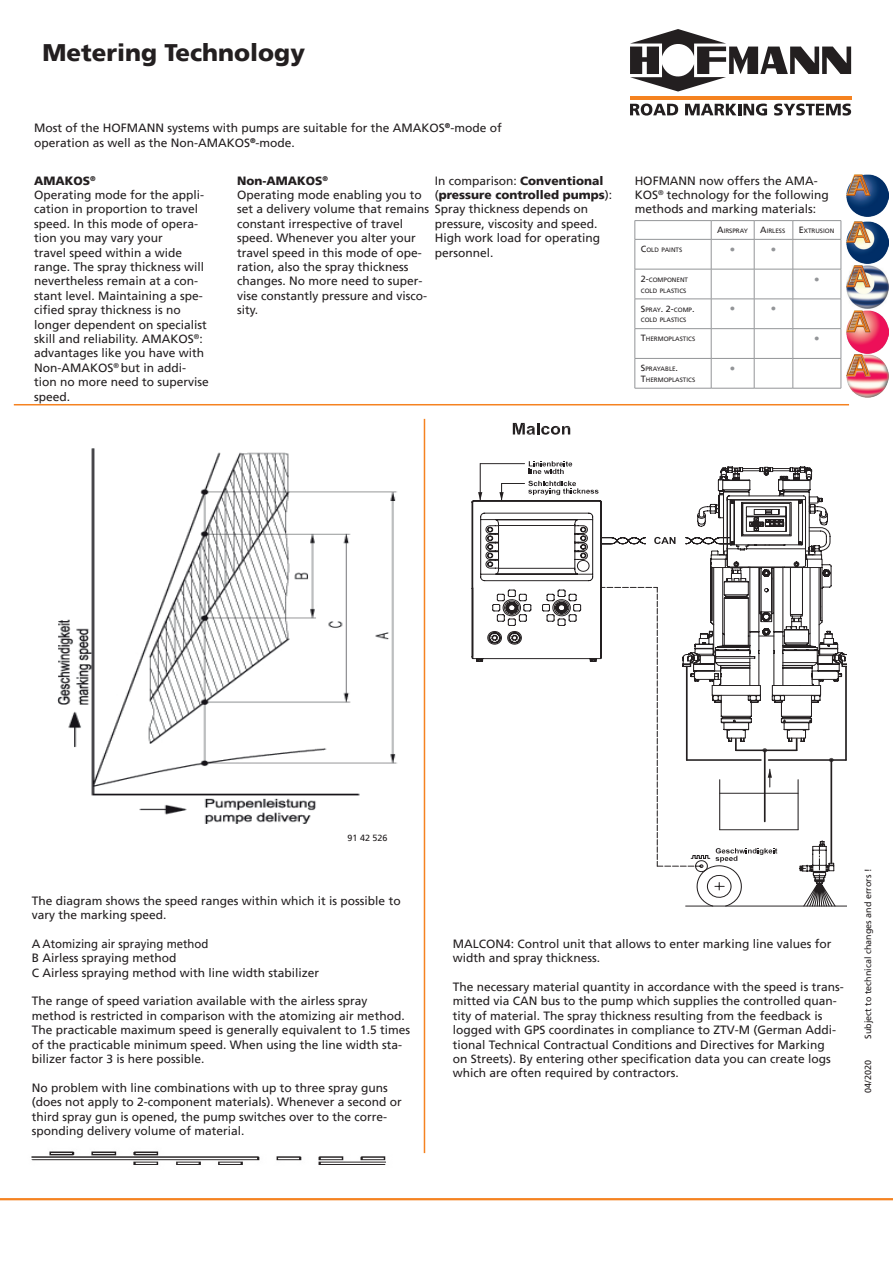
<style>
.page{position:relative;width:893px;height:1263px;background:#fff}
.page>*{position:absolute;margin:0;border:0;box-sizing:border-box;transform-origin:0 0}
.t1{font:900 24px "Frutiger";color:#231f20}
.t2{font:12px/14.4px "Frutiger";color:#231f20}
.t3{font:9px "Frutiger";color:#231f20}
.t4{font:9px "Arial";color:#939598}
.t5{font:9px "Frutiger";color:#231f20}
.t6{font:6.3px/10.8px "Frutiger";color:#231f20}
.s1{font-weight:900}
.s2{font-size:9px}
</style>
<div class="page">
<hr style="left:14px;top:404px;width:835px;height:1px;background:#f58220">
<img style="left:846px;top:266px;width:43px;height:42px">
<img style="left:846px;top:174px;width:43px;height:43px">
<img style="left:846px;top:355px;width:43px;height:42px">
<img style="left:846px;top:311px;width:43px;height:42px">
<img style="left:846px;top:221px;width:43px;height:43px">
<hr style="left:635px;top:220px;width:76px;height:1px;background:#939598">
<hr style="left:711px;top:220px;width:43px;height:1px;background:#939598">
<hr style="left:754px;top:220px;width:39px;height:1px;background:#939598">
<hr style="left:793px;top:220px;width:48px;height:1px;background:#939598">
<hr style="left:635px;top:239px;width:76px;height:1px;background:#939598">
<svg style="left:635px;top:221px;width:1px;height:48px"></svg>
<hr style="left:711px;top:239px;width:43px;height:1px;background:#939598">
<svg style="left:711px;top:221px;width:1px;height:48px"></svg>
<hr style="left:754px;top:239px;width:39px;height:1px;background:#939598">
<svg style="left:754px;top:221px;width:1px;height:48px"></svg>
<hr style="left:793px;top:239px;width:48px;height:1px;background:#939598">
<svg style="left:793px;top:221px;width:1px;height:48px"></svg>
<svg style="left:841px;top:221px;width:1px;height:48px"></svg>
<hr style="left:635px;top:269px;width:76px;height:1px;background:#939598">
<hr style="left:635px;top:269px;width:1px;height:30px;background:#939598">
<hr style="left:711px;top:269px;width:43px;height:1px;background:#939598">
<hr style="left:711px;top:269px;width:1px;height:30px;background:#939598">
<hr style="left:754px;top:269px;width:39px;height:1px;background:#939598">
<hr style="left:754px;top:269px;width:1px;height:30px;background:#939598">
<hr style="left:793px;top:269px;width:48px;height:1px;background:#939598">
<hr style="left:793px;top:269px;width:1px;height:30px;background:#939598">
<hr style="left:841px;top:269px;width:1px;height:30px;background:#939598">
<hr style="left:635px;top:299px;width:76px;height:1px;background:#939598">
<hr style="left:711px;top:299px;width:43px;height:1px;background:#939598">
<hr style="left:754px;top:299px;width:39px;height:1px;background:#939598">
<hr style="left:793px;top:299px;width:48px;height:1px;background:#939598">
<hr style="left:635px;top:328px;width:76px;height:1px;background:#939598">
<hr style="left:711px;top:328px;width:43px;height:1px;background:#939598">
<hr style="left:754px;top:328px;width:39px;height:1px;background:#939598">
<hr style="left:793px;top:328px;width:48px;height:1px;background:#939598">
<hr style="left:635px;top:358px;width:76px;height:1px;background:#939598">
<svg style="left:635px;top:299px;width:1px;height:89px"></svg>
<hr style="left:711px;top:358px;width:43px;height:1px;background:#939598">
<svg style="left:711px;top:299px;width:1px;height:89px"></svg>
<hr style="left:754px;top:358px;width:39px;height:1px;background:#939598">
<svg style="left:754px;top:299px;width:1px;height:89px"></svg>
<hr style="left:793px;top:358px;width:48px;height:1px;background:#939598">
<svg style="left:793px;top:299px;width:1px;height:89px"></svg>
<svg style="left:841px;top:299px;width:1px;height:89px"></svg>
<hr style="left:635px;top:388px;width:76px;height:1px;background:#939598">
<hr style="left:711px;top:388px;width:43px;height:1px;background:#939598">
<hr style="left:754px;top:388px;width:39px;height:1px;background:#939598">
<hr style="left:793px;top:388px;width:48px;height:1px;background:#939598">
<img style="left:31px;top:1151px;width:355px;height:14px">
<hr style="left:424px;top:419px;width:1px;height:734px;background:#f58220">
<img style="left:57px;top:448px;width:340px;height:376px">
<svg style="left:471px;top:422px;width:375px;height:485px"></svg>
<hr style="left:630px;top:96px;width:221px;height:3px;background:#f58220">
<svg style="left:630px;top:29px;width:221px;height:63px"></svg>
<svg style="left:630px;top:104px;width:48px;height:12px"></svg>
<svg style="left:685px;top:104px;width:82px;height:12px"></svg>
<svg style="left:774px;top:104px;width:77px;height:12px"></svg>
<hr style="left:0;top:1198px;width:893px;height:2px;background:#f58220">
<div style="left:355px;top:812px;width:48px;height:16px;background:#fff"></div>
<h1 class="t1" style="left:43px;top:38px;width:264px">Metering Technology</h1>
<p class="t2" style="left:34px;top:121px;width:469px">Most of the HOFMANN systems with pumps are suitable for the AMAKOS<sup>®</sup>-mode of operation as well as the Non-AMAKOS<sup>®</sup>-mode.</p>
<p class="t2" style="left:435px;top:173px;width:179px">In comparison: <span class="s1">Conventional </span>(<span class="s1">pressure controlled pumps</span>):<br>Spray thickness depends on pressure, viscosity and speed.<br>High work load for operating personnel.</p>
<p class="t2" style="left:34px;top:173px;width:176px"><span class="s1">AMAKOS</span><sup>®<br></sup>Operating mode for the appli&shy;cation in proportion to travel speed. In this mode of opera&shy;tion you may vary your<br>travel speed within a wide range. The spray thickness will nevertheless remain at a con&shy;stant level. Maintaining a spe&shy;cified spray thickness is no longer dependent on specialist skill and reliability. AMAKOS<sup>®</sup>: advantages like you have with<br>Non-AMAKOS<sup>®</sup> but in addi&shy;tion no more need to supervise speed.</p>
<p class="t2" style="left:237px;top:173px;width:194px"><span class="s1">Non-AMAKOS</span><sup>®<br></sup>Operating mode enabling you to set a delivery volume that remains constant irrespective of travel speed. Whenever you alter your travel speed in this mode of ope&shy;ration, also the spray thickness changes. No more need to super&shy;vise constantly pressure and visco&shy;sity.</p>
<p class="t2" style="left:635px;top:173px;width:196px">HOFMANN now offers the AMA-<br>KOS<sup>®</sup> technology for the following methods and marking materials:</p>
<p class="t6" style="left:717px;top:226px;width:32px"><span class="s2">A</span>IRSPRAY</p>
<p class="t6" style="left:760px;top:226px;width:27px"><span class="s2">A</span>IRLESS</p>
<p class="t6" style="left:799px;top:226px;width:37px"><span class="s2">E</span>XTRUSION</p>
<p class="t6" style="left:641px;top:245px;width:43px"><span class="s2">C</span>OLD PAINTS</p>
<p class="t4" style="left:730px;top:243px;width:7px">●</p>
<p class="t4" style="left:771px;top:243px;width:7px">●</p>
<p class="t6" style="left:641px;top:274px;width:49px"><span class="s2">2-</span>COMPONENT<br>COLD PLASTICS</p>
<p class="t4" style="left:814px;top:272px;width:7px">●</p>
<p class="t6" style="left:641px;top:304px;width:55px"><span class="s2">S</span>PRAY<span class="s2">. 2-</span>COMP<span class="s2">.<br></span>COLD PLASTICS</p>
<p class="t4" style="left:730px;top:302px;width:7px">●</p>
<p class="t4" style="left:771px;top:302px;width:7px">●</p>
<p class="t6" style="left:641px;top:334px;width:56px"><span class="s2">T</span>HERMOPLASTICS</p>
<p class="t4" style="left:814px;top:332px;width:7px">●</p>
<p class="t6" style="left:641px;top:364px;width:56px"><span class="s2">S</span>PRAYABLE<span class="s2">.<br>T</span>HERMOPLASTICS</p>
<p class="t4" style="left:730px;top:362px;width:7px">●</p>
<p class="t5" style="left:348px;top:833px;width:42px">91 42 526</p>
<p class="t2" style="left:32px;top:893px;width:370px">The diagram shows the speed ranges within which it is possible to vary the marking speed.</p>
<p class="t2" style="left:32px;top:936px;width:289px">A Atomizing air spraying method<br>B Airless spraying method<br>C Airless spraying method with line width stabilizer</p>
<p class="t2" style="left:32px;top:994px;width:380px">The range of speed variation available with the airless spray method is restricted in comparison with the atomizing air method.<br>The practicable maximum speed is generally equivalent to 1.5 times of the practicable minimum speed. When using the line width sta&shy;bilizer factor 3 is here possible.</p>
<p class="t2" style="left:32px;top:1080px;width:372px">No problem with line combinations with up to three spray guns (does not apply to 2-component materials). Whenever a second or third spray gun is opened, the pump switches over to the corre&shy;sponding delivery volume of material.</p>
<p class="t2" style="left:453px;top:936px;width:380px">MALCON4: Control unit that allows to enter marking line values for width and spray thickness.</p>
<p class="t2" style="left:453px;top:980px;width:392px">The necessary material quantity in accordance with the speed is trans&shy;mitted via CAN bus to the pump which supplies the controlled quan&shy;tity of material. The spray thickness resulting from the feedback is logged with GPS coordinates in compliance to ZTV-M (German Addi&shy;tional Technical Contractual Conditions and Directives for Marking<br>on Streets). By entering other specification data you can create logs which are often required by contractors.</p>
<p class="t3" style="left:863px;top:1039px;width:172px;rotate:-90deg">Subject to technical changes and errors !</p>
<p class="t3" style="left:863px;top:1093px;width:34px;rotate:-90deg">04/2020</p>
</div>
